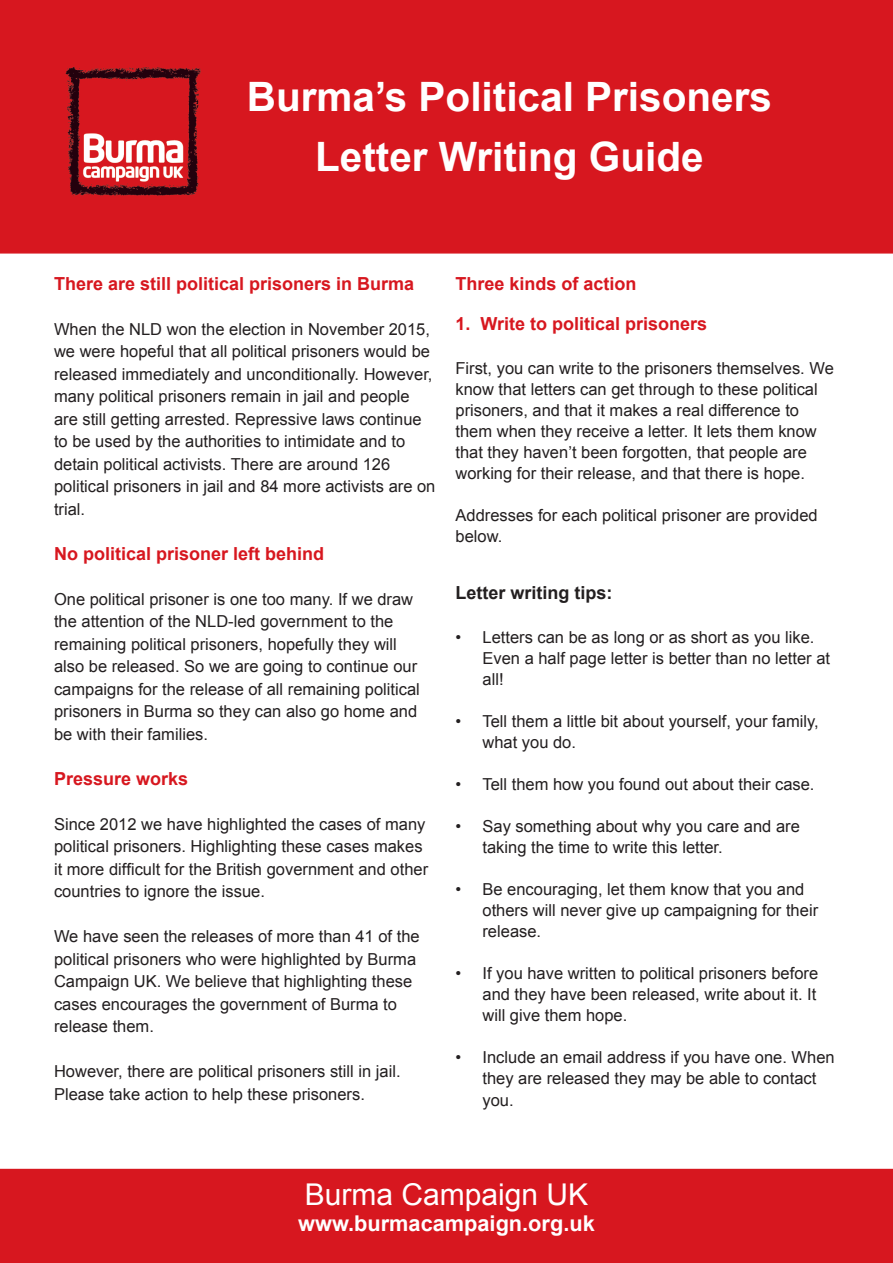
<style>
.page{position:relative;width:893px;height:1263px;background:#fff}
.page>*{position:absolute;margin:0;border:0;box-sizing:border-box;transform-origin:0 0}
.t1{font:700 40.5px/60px "Arial";color:#fff;text-align:center}
.t2{font:30px "Arial";color:#fff}
.t3{font:700 21.75px "Arial";color:#fff}
.t4{font:700 18px "Arial";color:#d7171f}
.t5{font:700 18px "Arial";color:#231f20}
.t6{font:16.5px/22.5px "Arial";color:#231f20}
</style>
<div class="page">
<div style="left:0;top:1169px;width:893px;height:94px;background:#d7171f"></div>
<div style="left:0;top:0;width:893px;height:254px;background:#d7171f;border:2px solid #d7171f"></div>
<img style="left:65px;top:67px;width:136px;height:130px">
<h1 class="t1" style="left:247px;top:68px;width:527px">Burma’s Political Prisoners<br>Letter Writing Guide</h1>
<p class="t4" style="left:54px;top:271px;width:362px">There are still political prisoners in Burma</p>
<p class="t6" style="left:54px;top:318px;width:383px">When the NLD won the election in November 2015, we were hopeful that all political prisoners would be released immediately and unconditionally. However, many political prisoners remain in jail and people are still getting arrested. Repressive laws continue to be used by the authorities to intimidate and to detain political activists. There are around 126 political prisoners in jail and 84 more activists are on trial.</p>
<p class="t4" style="left:54px;top:541px;width:272px">No political prisoner left behind</p>
<p class="t6" style="left:54px;top:588px;width:367px">One political prisoner is one too many. If we draw the attention of the NLD-led government to the remaining political prisoners, hopefully they will also be released. So we are going to continue our campaigns for the release of all remaining political prisoners in Burma so they can also go home and be with their families.</p>
<p class="t4" style="left:54px;top:766px;width:136px">Pressure works</p>
<p class="t6" style="left:54px;top:813px;width:376px">Since 2012 we have highlighted the cases of many political prisoners. Highlighting these cases makes it more difficult for the British government and other countries to ignore the issue.</p>
<p class="t6" style="left:54px;top:925px;width:367px">We have seen the releases of more than 41 of the political prisoners who were highlighted by Burma Campaign UK. We believe that highlighting these cases encourages the government of Burma to release them.</p>
<p class="t6" style="left:54px;top:1060px;width:348px">However, there are political prisoners still in jail.<br>Please take action to help these prisoners.</p>
<p class="t4" style="left:455px;top:271px;width:183px">Three kinds of action</p>
<p class="t4" style="left:455px;top:312px;width:253px">1. Write to political prisoners</p>
<p class="t6" style="left:455px;top:357px;width:380px;line-height:21px">First, you can write to the prisoners themselves. We know that letters can get through to these political prisoners, and that it makes a real difference to them when they receive a letter. It lets them know that they haven’t been forgotten, that people are working for their release, and that there is hope.</p>
<p class="t6" style="left:455px;top:504px;width:364px;line-height:21px">Addresses for each political prisoner are provided below.</p>
<p class="t5" style="left:455px;top:581px;width:159px">Letter writing tips:</p>
<p class="t6" style="left:482px;top:626px;width:349px;line-height:21px;text-indent:-27px">• Letters can be as long or as short as you like.<br>Even a half page letter is better than no letter at all!</p>
<p class="t6" style="left:482px;top:710px;width:338px;line-height:21px;text-indent:-27px">• Tell them a little bit about yourself, your family, what you do.</p>
<p class="t6" style="left:455px;top:773px;width:361px">• Tell them how you found out about their case.</p>
<p class="t6" style="left:482px;top:815px;width:319px;line-height:21px;text-indent:-27px">• Say something about why you care and are taking the time to write this letter.</p>
<p class="t6" style="left:482px;top:878px;width:337px;line-height:21px;text-indent:-27px">• Be encouraging, let them know that you and others will never give up campaigning for their release.</p>
<p class="t6" style="left:482px;top:962px;width:337px;line-height:21px;text-align:justify;text-indent:-27px">• If you have written to political prisoners before and they have been released, write about it. It will give them hope.</p>
<p class="t6" style="left:455px;top:1046px;width:381px;line-height:21px;text-align:center">• Include an email address if you have one. When they are released they may be able to contact</p>
<p class="t6" style="left:482px;top:1089px;width:33px">you.</p>
<h2 class="t2" style="left:305px;top:1174px;width:285px">Burma Campaign UK</h2>
<h3 class="t3" style="left:298px;top:1209px;width:298px">www.burmacampaign.org.uk</h3>
</div>
